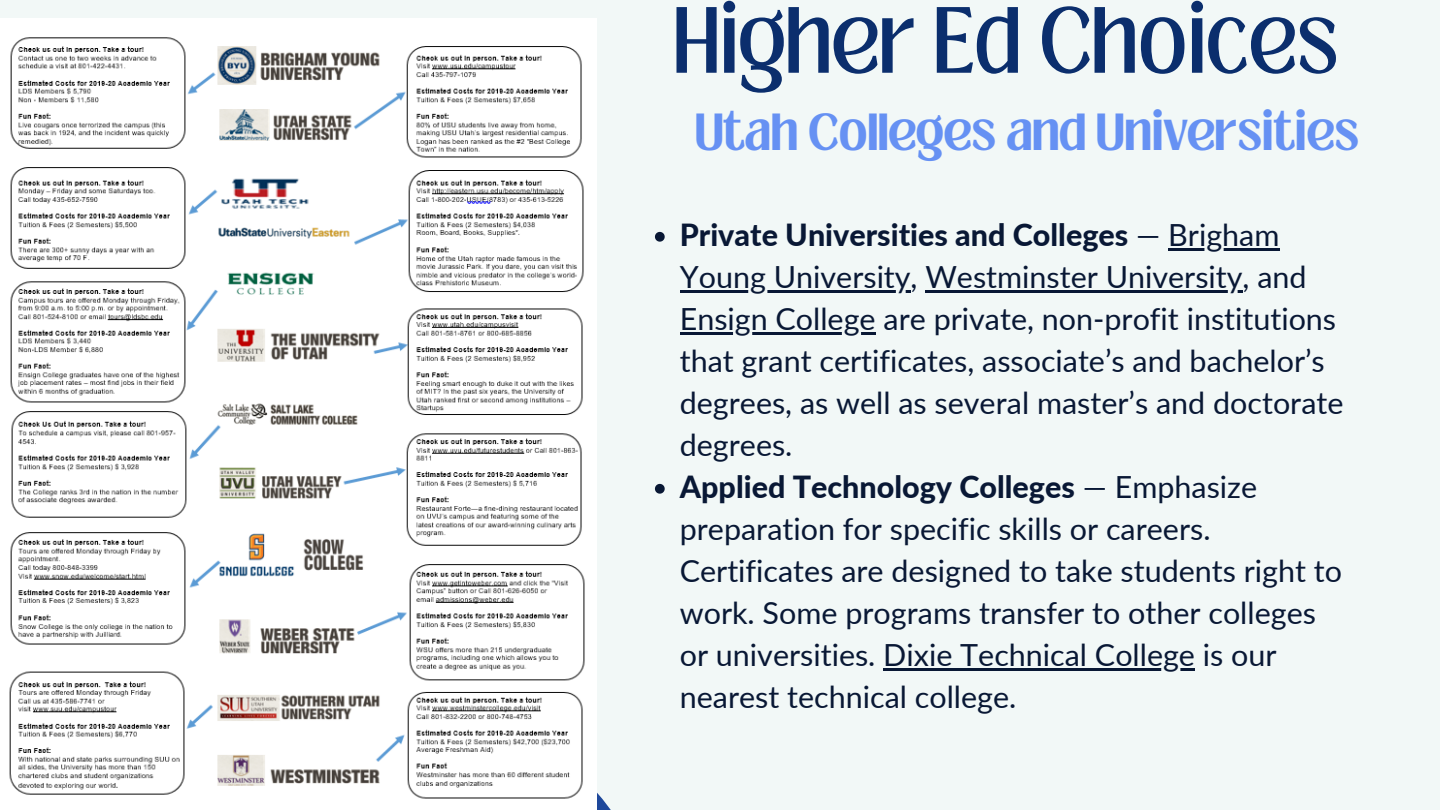
<style>
.page{position:relative;width:1440px;height:810px;background:#f2f8f7}
.page>*{position:absolute;margin:0;border:0;box-sizing:border-box;transform-origin:0 0}
.t1{font:72px "Loubag";color:#0b2e6d}
.t2{font:700 40px "Loubag";color:#6691f3}
.t3{font:30.5px/42px "Lato";color:#091835}
.s1{font-weight:800}
</style>
<div class="page">
<img style="left:0;top:18px;width:597px;height:792px">
<svg style="left:655px;top:232px;width:10px;height:10px"></svg>
<hr style="left:1168px;top:248px;width:111px;height:3px;background:#091835">
<hr style="left:680px;top:290px;width:231px;height:3px;background:#091835">
<hr style="left:925px;top:290px;width:318px;height:3px;background:#091835">
<hr style="left:680px;top:332px;width:196px;height:3px;background:#091835">
<svg style="left:655px;top:484px;width:10px;height:10px"></svg>
<hr style="left:883px;top:668px;width:312px;height:3px;background:#091835">
<p class="t1" style="left:673px;top:-17px;width:666px">Higher Ed Choices</p>
<p class="t2" style="left:695px;top:100px;width:665px">Utah Colleges and Universities</p>
<p class="t3" style="left:680px;top:213px;width:665px"><span class="s1">Private Universities and Colleges</span> — Brigham Young University, Westminster University, and Ensign College are private, non-profit institutions that grant certificates, associate’s and bachelor’s degrees, as well as several master’s and doctorate degrees.</p>
<p class="t3" style="left:680px;top:465px;width:664px"><span class="s1">Applied Technology Colleges</span> — Emphasize preparation for specific skills or careers.<br>Certificates are designed to take students right to work. Some programs transfer to other colleges or universities. Dixie Technical College is our nearest technical college.</p>
</div>
